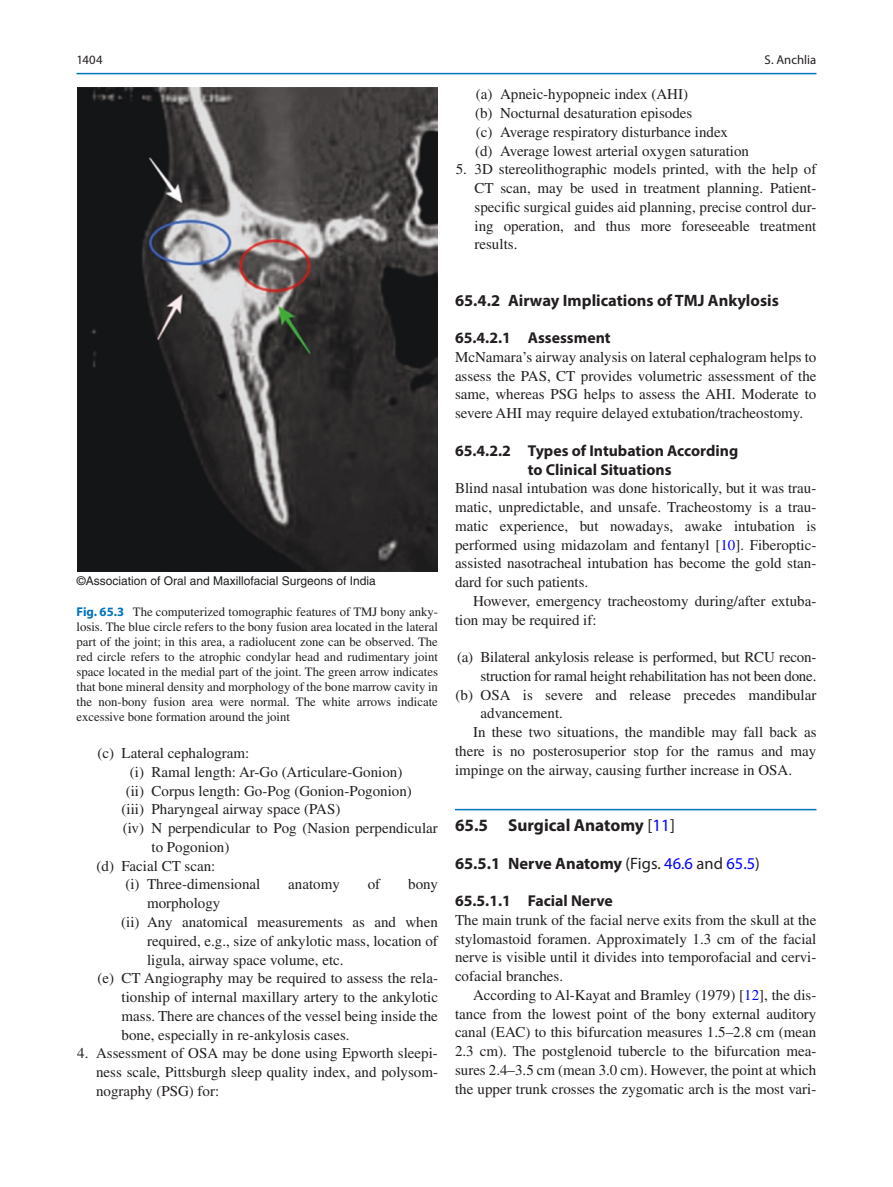
<style>
.page{position:relative;width:893px;height:1187px;background:#fff}
.page>*{position:absolute;margin:0;border:0;box-sizing:border-box;transform-origin:0 0}
.t1{font:700 17.25px "Myriad Pro";color:#231f20}
.t2{font:700 16.5px "Myriad Pro";color:#231f20}
.t3{font:700 15.75px/18.8px "Myriad Pro";color:#231f20;text-align:center}
.t4{font:15px/18.8px "Times LT Std";color:#231f20;text-align:justify}
.t5{font:12.75px/15px "Times LT Std";color:#231f20;text-align:justify}
.t6{font:12.75px "Myriad Pro Regular 2";letter-spacing:.005em;color:#231f20}
.t7{font:12.75px "Myriad Pro";color:#231f20}
.t8{font:12px "Helvetica 2";color:#1d1e1f}
.s1{font-family:"Myriad Pro";font-weight:700;color:#0073bc}
.s2{color:#00f}
.s3{font-weight:400}
.s4{font-weight:400;color:#00f}
</style>
<div class="page">
<hr style="left:455px;top:808px;width:361px;height:2px;background:#0073bc">
<img style="left:77px;top:87px;width:361px;height:484px">
<hr style="left:77px;top:73px;width:739px;height:1px;background:#0073bc">
<p class="t7" style="left:77px;top:52px;width:28px">1404</p>
<p class="t6" style="left:765px;top:52px;width:53px">S. Anchlia</p>
<p class="t4" style="left:475px;top:85px;width:276px;text-align:left">(a) Apneic-hypopneic index (AHI)<br>(b) Nocturnal desaturation episodes<br>(c) Average respiratory disturbance index<br>(d) Average lowest arterial oxygen saturation</p>
<p class="t4" style="left:474px;top:160px;width:343px;text-indent:-19px">5. 3D stereolithographic models printed, with the help of CT scan, may be used in treatment planning. Patient&shy;specific surgical guides aid planning, precise control dur&shy;ing operation, and thus more foreseeable treatment results.</p>
<p class="t8" style="left:77px;top:574px;width:300px">©Association of Oral and Maxillofacial Surgeons of India</p>
<p class="t5" style="left:77px;top:604px;width:363px"><span class="s1">Fig. 65.3</span> The computerized tomographic features of TMJ bony anky&shy;losis. The blue circle refers to the bony fusion area located in the lateral part of the joint; in this area, a radiolucent zone can be observed. The red circle refers to the atrophic condylar head and rudimentary joint space located in the medial part of the joint. The green arrow indicates that bone mineral density and morphology of the bone marrow cavity in the non-bony fusion area were normal. The white arrows indicate excessive bone formation around the joint</p>
<p class="t4" style="left:97px;top:743px;width:154px">(c) Lateral cephalogram:</p>
<p class="t4" style="left:130px;top:762px;width:274px">(i) Ramal length: Ar-Go (Articulare-Gonion)</p>
<p class="t4" style="left:126px;top:781px;width:288px">(ii) Corpus length: Go-Pog (Gonion-Pogonion)</p>
<p class="t4" style="left:122px;top:799px;width:220px">(iii) Pharyngeal airway space (PAS)</p>
<p class="t4" style="left:123px;top:818px;width:317px">(iv) N perpendicular to Pog (Nasion perpendicular</p>
<p class="t4" style="left:152px;top:837px;width:79px">to Pogonion)</p>
<p class="t4" style="left:97px;top:856px;width:120px">(d) Facial CT scan:</p>
<p class="t4" style="left:125px;top:874px;width:136px">(i) Three-dimensional</p>
<p class="t4" style="left:288px;top:874px;width:53px">anatomy</p>
<p class="t4" style="left:368px;top:874px;width:14px">of</p>
<p class="t4" style="left:408px;top:874px;width:31px">bony</p>
<p class="t4" style="left:147px;top:893px;width:75px">morphology</p>
<p class="t4" style="left:121px;top:912px;width:318px">(ii) Any anatomical measurements as and when</p>
<p class="t4" style="left:147px;top:931px;width:292px">required, e.g., size of ankylotic mass, location of</p>
<p class="t4" style="left:147px;top:949px;width:198px">ligula, airway space volume, etc.</p>
<p class="t4" style="left:97px;top:968px;width:342px">(e) CT Angiography may be required to assess the rela-</p>
<p class="t4" style="left:122px;top:987px;width:318px">tionship of internal maxillary artery to the ankylotic</p>
<p class="t4" style="left:122px;top:1006px;width:318px">mass. There are chances of the vessel being inside the</p>
<p class="t4" style="left:122px;top:1024px;width:230px">bone, especially in re-ankylosis cases.</p>
<p class="t4" style="left:96px;top:1043px;width:343px;text-indent:-19px">4. Assessment of OSA may be done using Epworth sleepi&shy;ness scale, Pittsburgh sleep quality index, and polysom&shy;nography (PSG) for:</p>
<p class="t2" style="left:455px;top:289px;width:325px">65.4.2 Airway Implications of TMJ Ankylosis</p>
<p class="t3" style="left:455px;top:328px;width:157px">65.4.2.1 Assessment</p>
<p class="t4" style="left:455px;top:347px;width:363px">McNamara’s airway analysis on lateral cephalogram helps to assess the PAS, CT provides volumetric assessment of the same, whereas PSG helps to assess the AHI. Moderate to severe AHI may require delayed extubation/tracheostomy.</p>
<p class="t3" style="left:455px;top:440px;width:285px">65.4.2.2 Types of Intubation According to Clinical Situations</p>
<p class="t4" style="left:455px;top:479px;width:363px">Blind nasal intubation was done historically, but it was trau&shy;matic, unpredictable, and unsafe. Tracheostomy is a trau&shy;matic experience, but nowadays, awake intubation is performed using midazolam and fentanyl [<span class="s2">10</span>]. Fiberoptic&shy;assisted nasotracheal intubation has become the gold stan&shy;dard for such patients.</p>
<p class="t4" style="left:455px;top:591px;width:363px;text-indent:18px">However, emergency tracheostomy during/after extuba&shy;tion may be required if:</p>
<p class="t4" style="left:457px;top:647px;width:361px">(a) Bilateral ankylosis release is performed, but RCU recon-</p>
<p class="t4" style="left:480px;top:666px;width:337px">struction for ramal height rehabilitation has not been done.</p>
<p class="t4" style="left:455px;top:685px;width:362px">(b) OSA is severe and release precedes mandibular</p>
<p class="t4" style="left:480px;top:704px;width:84px">advancement.</p>
<p class="t4" style="left:473px;top:722px;width:345px">In these two situations, the mandible may fall back as</p>
<p class="t4" style="left:455px;top:741px;width:363px">there is no posterosuperior stop for the ramus and may</p>
<p class="t4" style="left:455px;top:760px;width:339px">impinge on the airway, causing further increase in OSA.</p>
<p class="t1" style="left:455px;top:813px;width:221px">65.5 Surgical Anatomy <span class="s3">[</span><span class="s4">11</span><span class="s3">]</span></p>
<p class="t2" style="left:455px;top:852px;width:306px">65.5.1 Nerve Anatomy <span class="s3">(Figs.</span> <span class="s4">46.6</span> <span class="s3">and</span> <span class="s4">65.5</span><span class="s3">)</span></p>
<p class="t3" style="left:455px;top:890px;width:159px">65.5.1.1 Facial Nerve</p>
<p class="t4" style="left:455px;top:910px;width:363px">The main trunk of the facial nerve exits from the skull at the stylomastoid foramen. Approximately 1.3 cm of the facial nerve is visible until it divides into temporofacial and cervi&shy;cofacial branches.</p>
<p class="t4" style="left:455px;top:985px;width:363px;text-indent:18px">According to Al-Kayat and Bramley (1979) [<span class="s2">12</span>], the dis&shy;tance from the lowest point of the bony external auditory canal (EAC) to this bifurcation measures 1.5–2.8 cm (mean 2.3 cm). The postglenoid tubercle to the bifurcation mea&shy;sures 2.4–3.5 cm (mean 3.0 cm). However, the point at which the upper trunk crosses the zygomatic arch is the most vari-</p>
</div>
